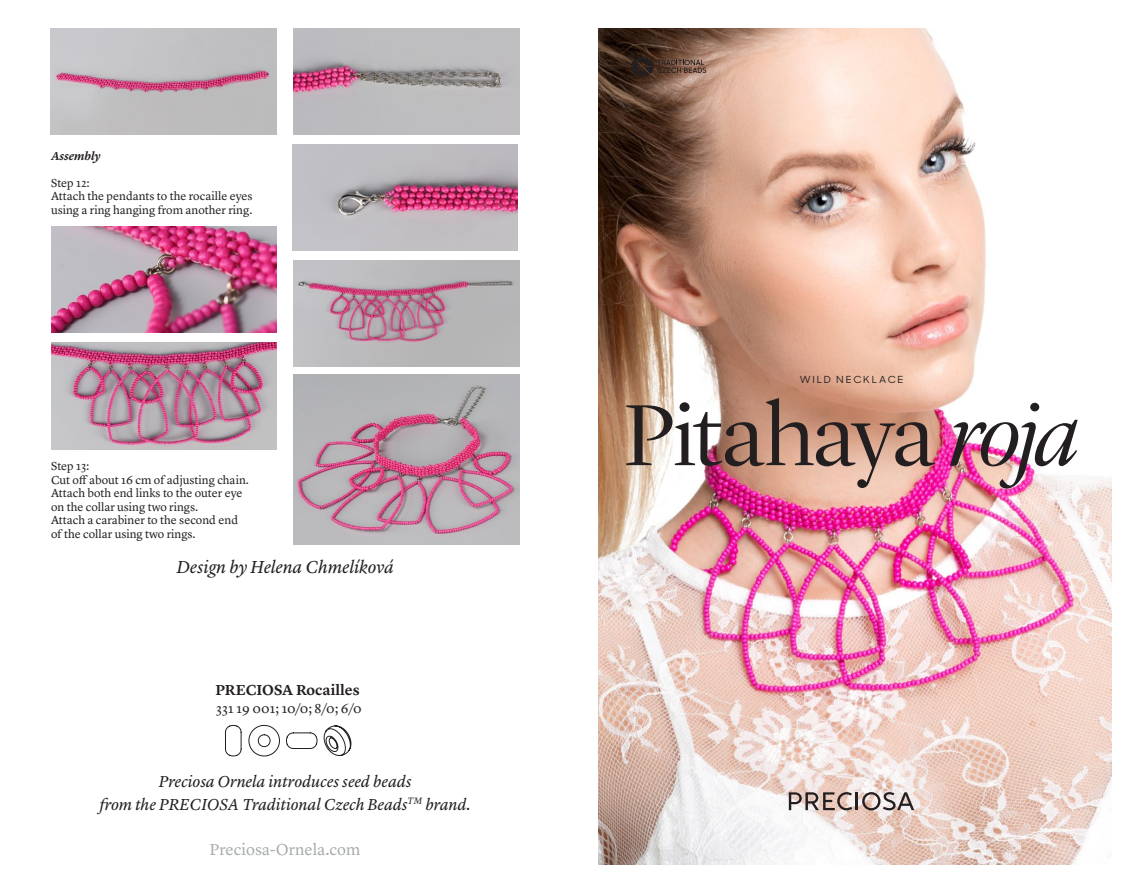
<style>
.page{position:relative;width:1140px;height:893px;background:#fff}
.page>*{position:absolute;margin:0;border:0;box-sizing:border-box;transform-origin:0 0}
.t1{font:300 90px "Lyon Display";letter-spacing:-.02em;color:#231f20;scale:1.05 1}
.t2{font:italic 18px "Lyon Text";letter-spacing:-.005em;color:#231f20}
.t3{font:italic 16.5px/22.5px "Lyon Text";letter-spacing:-.005em;color:#231f20;text-align:center}
.t4{font:16.5px "Lyon Text";color:#a8abac}
.t5{font:600 15px "Lyon Text";color:#231f20}
.t6{font:13.5px "Lyon Text";letter-spacing:.005em;color:#231f20}
.t7{font:12px/13.5px "Lyon Text";color:#231f20}
.t8{font:italic 600 12px "Lyon Text";letter-spacing:-.005em;color:#231f20}
.t9{font:500 9.75px "Sharp Sans Display No 1";letter-spacing:.18em;color:#231f20;scale:1.05 1}
.s1{font-style:italic}
</style>
<div class="page">
<img style="left:598px;top:28px;width:513px;height:836px">
<svg style="left:249px;top:725px;width:31px;height:31px"></svg>
<svg style="left:225px;top:725px;width:16px;height:31px"></svg>
<svg style="left:286px;top:733px;width:31px;height:16px"></svg>
<svg style="left:324px;top:726px;width:27px;height:30px"></svg>
<svg style="left:626px;top:52px;width:80px;height:24px;background:#5a4135"></svg>
<hr style="left:855px;top:792px;width:3px;height:18px;background:#231f20">
<svg style="left:862px;top:792px;width:52px;height:18px"></svg>
<svg style="left:789px;top:792px;width:63px;height:18px"></svg>
<img style="left:294px;top:28px;width:225px;height:107px">
<img style="left:294px;top:260px;width:225px;height:107px">
<img style="left:294px;top:375px;width:225px;height:170px">
<img style="left:292px;top:145px;width:226px;height:106px">
<img style="left:51px;top:226px;width:226px;height:106px">
<img style="left:51px;top:343px;width:226px;height:106px">
<img style="left:51px;top:28px;width:225px;height:107px">
<p class="t8" style="left:51px;top:146px;width:51px">Assembly</p>
<p class="t7" style="left:51px;top:175px;width:203px">Step 12:<br>Attach the pendants to the rocaille eyes using a ring hanging from another ring.</p>
<p class="t7" style="left:51px;top:458px;width:199px">Step 13:<br>Cut off about 16 cm of adjusting chain.<br>Attach both end links to the outer eye on the collar using two rings.<br>Attach a carabiner to the second end of the collar using two rings.</p>
<h2 class="t2" style="left:177px;top:553px;width:219px">Design by Helena Chmelíková</h2>
<p class="t5" style="left:215px;top:678px;width:146px">PRECIOSA Rocailles</p>
<p class="t6" style="left:216px;top:698px;width:147px">331 19 001; 10/0; 8/0; 6/0</p>
<h3 class="t3" style="left:99px;top:769px;width:373px">Preciosa Ornela introduces seed beads<br>from the PRECIOSA Traditional Czech Beads<sup>TM</sup> brand.</h3>
<h3 class="t4" style="left:209px;top:836px;width:152px">Preciosa-Ornela.com</h3>
<p class="t9" style="left:799px;top:372px;width:100px">WILD NECKLACE</p>
<h1 class="t1" style="left:624px;top:370px;width:435px">Pitahaya <span class="s1">roja</span></h1>
</div>
